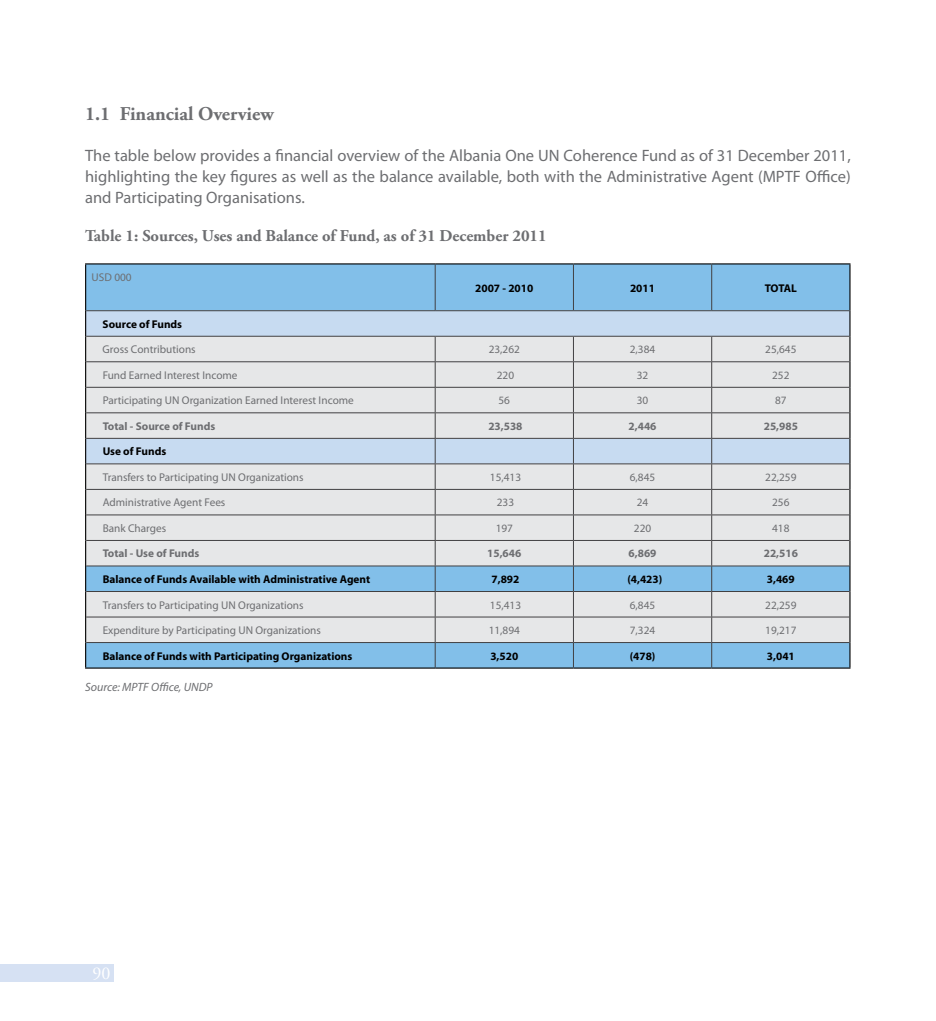
<style>
.page{position:relative;width:936px;height:1021px;background:#fff}
.page>*{position:absolute;margin:0;border:0;box-sizing:border-box;transform-origin:0 0}
.t1{font:700 19.5px "Adobe Garamond Pro";color:#6d6e71}
.t2{font:18px "Adobe Garamond Pro";color:#fff}
.t3{font:16.5px/21px "Myriad Pro";color:#6d6e71;text-align:justify}
.t4{font:700 16.5px "Adobe Garamond Pro";color:#6d6e71}
.t5{font:italic 12px "Myriad Pro";color:#6d6e71}
.t6{font:11.25px "Myriad Pro";color:#6d6e71}
.t7{font:700 11.25px "Myriad Pro";color:#000}
.t8{font:700 11.25px "Myriad Pro";color:#6d6e71}
</style>
<div class="page">
<div style="left:0;top:964px;width:114px;height:17px;background:#d6e1f3"></div>
<div style="left:86px;top:264px;width:763px;height:46px;background:#82bfe9"></div>
<hr style="left:85px;top:263px;width:350px;height:1px;background:#000">
<hr style="left:85px;top:264px;width:1px;height:47px;background:#000">
<hr style="left:435px;top:263px;width:138px;height:1px;background:#000">
<hr style="left:573px;top:263px;width:138px;height:1px;background:#000">
<hr style="left:711px;top:263px;width:139px;height:1px;background:#000">
<hr style="left:849px;top:264px;width:1px;height:47px;background:#000">
<hr style="left:435px;top:264px;width:1px;height:46px;background:#414042">
<hr style="left:573px;top:264px;width:1px;height:46px;background:#414042">
<hr style="left:711px;top:264px;width:1px;height:46px;background:#414042">
<hr style="left:86px;top:310px;width:349px;height:1px;background:#414042">
<hr style="left:435px;top:310px;width:138px;height:1px;background:#414042">
<hr style="left:573px;top:310px;width:138px;height:1px;background:#414042">
<hr style="left:711px;top:310px;width:138px;height:1px;background:#414042">
<svg style="left:85px;top:311px;width:765px;height:357px;background:#c9d5de"></svg>
<hr style="left:85px;top:667px;width:350px;height:1px;background:#000">
<h1 class="t1" style="left:85px;top:103px;width:190px">1.1 Financial Overview</h1>
<p class="t3" style="left:85px;top:145px;width:767px">The table below provides a financial overview of the Albania One UN Coherence Fund as of 31 December 2011, highlighting the key figures as well as the balance available, both with the Administrative Agent (MPTF Office) and Participating Organisations.</p>
<h3 class="t4" style="left:85px;top:226px;width:463px">Table 1: Sources, Uses and Balance of Fund, as of 31 December 2011</h3>
<p class="t6" style="left:92px;top:270px;width:42px">USD 000</p>
<p class="t7" style="left:475px;top:280px;width:60px">2007 - 2010</p>
<p class="t7" style="left:630px;top:280px;width:26px">2011</p>
<p class="t7" style="left:764px;top:280px;width:34px">TOTAL</p>
<p class="t7" style="left:103px;top:316px;width:81px">Source of Funds</p>
<p class="t6" style="left:103px;top:342px;width:94px">Gross Contributions</p>
<p class="t6" style="left:488px;top:342px;width:33px">23,262</p>
<p class="t6" style="left:629px;top:342px;width:27px">2,384</p>
<p class="t6" style="left:765px;top:342px;width:33px">25,645</p>
<p class="t6" style="left:103px;top:368px;width:136px">Fund Earned Interest Income</p>
<p class="t6" style="left:497px;top:368px;width:19px">220</p>
<p class="t6" style="left:636px;top:368px;width:13px">32</p>
<p class="t6" style="left:772px;top:368px;width:19px">252</p>
<p class="t6" style="left:103px;top:393px;width:253px">Participating UN Organization Earned Interest Income</p>
<p class="t6" style="left:498px;top:393px;width:13px">56</p>
<p class="t6" style="left:636px;top:393px;width:13px">30</p>
<p class="t6" style="left:775px;top:393px;width:13px">87</p>
<p class="t8" style="left:103px;top:418px;width:114px">Total - Source of Funds</p>
<p class="t8" style="left:488px;top:418px;width:36px">23,538</p>
<p class="t8" style="left:628px;top:418px;width:29px">2,446</p>
<p class="t8" style="left:763px;top:418px;width:36px">25,985</p>
<p class="t7" style="left:103px;top:444px;width:65px">Use of Funds</p>
<p class="t6" style="left:103px;top:470px;width:202px">Transfers to Participating UN Organizations</p>
<p class="t6" style="left:490px;top:470px;width:33px">15,413</p>
<p class="t6" style="left:629px;top:470px;width:27px">6,845</p>
<p class="t6" style="left:765px;top:470px;width:33px">22,259</p>
<p class="t6" style="left:103px;top:495px;width:124px">Administrative Agent Fees</p>
<p class="t6" style="left:497px;top:495px;width:19px">233</p>
<p class="t6" style="left:636px;top:495px;width:13px">24</p>
<p class="t6" style="left:772px;top:495px;width:19px">256</p>
<p class="t6" style="left:103px;top:521px;width:65px">Bank Charges</p>
<p class="t6" style="left:495px;top:521px;width:19px">197</p>
<p class="t6" style="left:634px;top:521px;width:19px">220</p>
<p class="t6" style="left:772px;top:521px;width:19px">418</p>
<p class="t8" style="left:103px;top:546px;width:98px">Total - Use of Funds</p>
<p class="t8" style="left:487px;top:546px;width:36px">15,646</p>
<p class="t8" style="left:628px;top:546px;width:29px">6,869</p>
<p class="t8" style="left:763px;top:546px;width:36px">22,516</p>
<p class="t7" style="left:103px;top:572px;width:269px">Balance of Funds Available with Administrative Agent</p>
<p class="t7" style="left:491px;top:572px;width:29px">7,892</p>
<p class="t7" style="left:627px;top:572px;width:36px">(4,423)</p>
<p class="t7" style="left:766px;top:572px;width:29px">3,469</p>
<p class="t6" style="left:103px;top:597px;width:202px">Transfers to Participating UN Organizations</p>
<p class="t6" style="left:490px;top:597px;width:33px">15,413</p>
<p class="t6" style="left:629px;top:597px;width:27px">6,845</p>
<p class="t6" style="left:765px;top:597px;width:33px">22,259</p>
<p class="t6" style="left:103px;top:623px;width:220px">Expenditure by Participating UN Organizations</p>
<p class="t6" style="left:488px;top:623px;width:33px">11,894</p>
<p class="t6" style="left:630px;top:623px;width:27px">7,324</p>
<p class="t6" style="left:765px;top:623px;width:33px">19,217</p>
<p class="t7" style="left:103px;top:648px;width:251px">Balance of Funds with Participating Organizations</p>
<p class="t7" style="left:490px;top:648px;width:29px">3,520</p>
<p class="t7" style="left:629px;top:648px;width:27px">(478)</p>
<p class="t7" style="left:766px;top:648px;width:29px">3,041</p>
<p class="t5" style="left:85px;top:680px;width:129px">Source: MPTF Office, UNDP</p>
<h2 class="t2" style="left:93px;top:962px;width:19px">90</h2>
</div>
